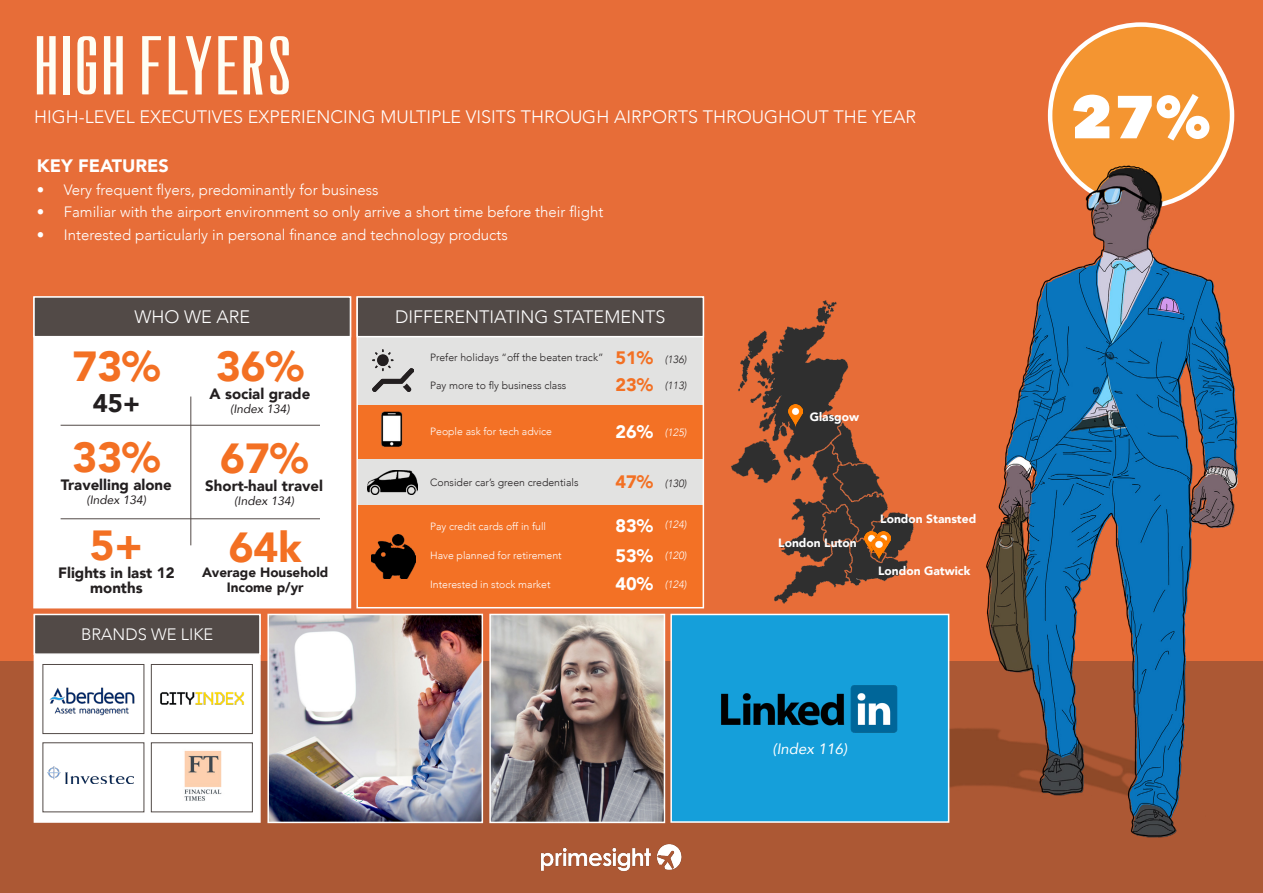
<style>
.page{position:relative;width:1263px;height:893px;background:#e76d38}
.page>*{position:absolute;margin:0;border:0;box-sizing:border-box;transform-origin:0 0}
.t1{font:78px "The Fourth Avenue Sans";color:#fffef4}
.t2{font:800 60px "Avenir Next";color:#fff}
.t3{font:900 42px "Avenir";color:#f37023}
.t4{font:900 25.5px "Avenir";color:#231f20}
.t5{font:300 18px "Avenir";color:#fff}
.t6{font:900 18px "Avenir";color:#fff}
.t7{font:900 18px "Avenir";color:#f37023}
.t8{font:300 16.5px "Avenir";color:#fff}
.t9{font:300 15px "Avenir";color:#fff}
.t10{font:900 15px "Avenir";color:#231f20}
.t11{font:italic 15px "Avenir";color:#fff}
.t12{font:900 13.5px/15px "Avenir";color:#231f20;text-align:center}
.t13{font:900 12px "Avenir";color:#fff}
.t14{font:italic 12px "Avenir";color:#231f20}
.t15{font:300 10.5px "Avenir";color:#fff}
.t16{font:300 10.5px "Avenir";color:#231f20}
.t17{font:italic 300 10.5px "Avenir";color:#fff}
.t18{font:italic 300 10.5px "Avenir";color:#231f20}
</style>
<div class="page">
<div style="left:0;top:662px;width:1263px;height:231px;background:#ac5834"></div>
<img style="left:540px;top:844px;width:142px;height:27px">
<div style="left:1050px;top:25px;width:182px;height:181px;background:#f49531;border-radius:50%"></div>
<div style="left:33px;top:297px;width:318px;height:311px;background:#fff;border:2px solid #fff"></div>
<div style="left:33px;top:296px;width:318px;height:41px;background:#524a47;border:2px solid #fff"></div>
<hr style="left:190px;top:396px;width:1px;height:149px;background:#524a47">
<hr style="left:61px;top:425px;width:259px;height:1px;background:#524a47">
<hr style="left:61px;top:518px;width:259px;height:1px;background:#524a47">
<div style="left:357px;top:337px;width:346px;height:34px;background:#e2e2e1"></div>
<div style="left:357px;top:371px;width:346px;height:34px;background:#e2e2e1"></div>
<div style="left:357px;top:505px;width:346px;height:34px;background:#f37125"></div>
<div style="left:357px;top:539px;width:346px;height:34px;background:#f37125"></div>
<div style="left:357px;top:573px;width:346px;height:34px;background:#f37125"></div>
<div style="left:357px;top:405px;width:346px;height:54px;background:#f37125"></div>
<div style="left:357px;top:459px;width:346px;height:46px;background:#e2e2e1"></div>
<div style="left:356px;top:297px;width:348px;height:311px;border:2px solid #fff"></div>
<div style="left:356px;top:296px;width:348px;height:41px;background:#524a47;border:2px solid #fff"></div>
<img style="left:372px;top:350px;width:42px;height:41px">
<img style="left:381px;top:411px;width:22px;height:36px">
<img style="left:367px;top:471px;width:51px;height:23px">
<img style="left:371px;top:534px;width:44px;height:44px">
<img style="left:803px;top:125px;width:460px;height:713px">
<div style="left:671px;top:615px;width:277px;height:207px;background:#159fda"></div>
<div style="left:34px;top:614px;width:227px;height:209px;background:#fff;border:2px solid #fff"></div>
<div style="left:34px;top:614px;width:227px;height:41px;background:#524a47;border:2px solid #fff"></div>
<img style="left:49px;top:687px;width:86px;height:29px">
<img style="left:160px;top:692px;width:84px;height:13px">
<img style="left:48px;top:766px;width:86px;height:17px">
<img style="left:184px;top:750px;width:38px;height:51px">
<div style="left:43px;top:742px;width:101px;height:70px;border:1px solid #524a47"></div>
<div style="left:151px;top:664px;width:102px;height:70px;border:1px solid #524a47"></div>
<div style="left:151px;top:742px;width:102px;height:70px;border:1px solid #524a47"></div>
<div style="left:43px;top:664px;width:101px;height:70px;border:1px solid #524a47"></div>
<img style="left:270px;top:617px;width:210px;height:203px">
<div style="left:267px;top:614px;width:216px;height:209px;border:2px solid #fff"></div>
<img style="left:492px;top:617px;width:170px;height:203px">
<div style="left:489px;top:614px;width:176px;height:209px;border:2px solid #fff"></div>
<img style="left:721px;top:685px;width:177px;height:47px">
<div style="left:670px;top:614px;width:279px;height:209px;border:2px solid #fff"></div>
<img style="left:731px;top:297px;width:187px;height:312px">
<img style="left:864px;top:531px;width:12px;height:23px">
<img style="left:876px;top:531px;width:14px;height:23px">
<img style="left:872px;top:538px;width:14px;height:23px">
<img style="left:788px;top:404px;width:15px;height:23px">
<p class="t1" style="left:33px;top:22px;width:261px">HIGH FLYERS</p>
<p class="t5" style="left:34px;top:106px;width:884px">HIGH-LEVEL EXECUTIVES EXPERIENCING MULTIPLE VISITS THROUGH AIRPORTS THROUGHOUT THE YEAR</p>
<p class="t6" style="left:37px;top:150px;width:134px">KEY FEATURES</p>
<p class="t9" style="left:37px;top:181px;width:343px">• Very frequent flyers, predominantly for business</p>
<p class="t9" style="left:37px;top:203px;width:568px">• Familiar with the airport environment so only arrive a short time before their flight</p>
<p class="t9" style="left:37px;top:226px;width:473px">• Interested particularly in personal finance and technology products</p>
<p class="t5" style="left:134px;top:306px;width:117px">WHO WE ARE</p>
<p class="t3" style="left:72px;top:331px;width:89px">73%</p>
<p class="t4" style="left:93px;top:381px;width:49px">45+</p>
<p class="t10" style="left:209px;top:381px;width:102px">A social grade</p>
<p class="t3" style="left:216px;top:330px;width:89px">36%</p>
<p class="t14" style="left:230px;top:402px;width:61px">(Index 134)</p>
<p class="t3" style="left:72px;top:421px;width:89px">33%</p>
<p class="t14" style="left:86px;top:493px;width:61px">(Index 134)</p>
<p class="t10" style="left:61px;top:472px;width:112px">Travelling alone</p>
<p class="t3" style="left:90px;top:509px;width:54px">5+</p>
<p class="t10" style="left:58px;top:560px;width:118px">Flights in last 12</p>
<p class="t10" style="left:90px;top:575px;width:54px">months</p>
<p class="t3" style="left:220px;top:422px;width:89px">67%</p>
<p class="t14" style="left:234px;top:494px;width:61px">(Index 134)</p>
<p class="t10" style="left:205px;top:473px;width:119px">Short-haul travel</p>
<p class="t3" style="left:229px;top:511px;width:75px">64k</p>
<p class="t12" style="left:202px;top:564px;width:128px">Average Household<br>Income p/yr</p>
<p class="t8" style="left:81px;top:625px;width:134px">BRANDS WE LIKE</p>
<p class="t5" style="left:395px;top:307px;width:272px">DIFFERENTIATING STATEMENTS</p>
<p class="t16" style="left:430px;top:352px;width:175px">Prefer holidays “off the beaten track”</p>
<p class="t16" style="left:430px;top:379px;width:138px">Pay more to fly business class</p>
<p class="t15" style="left:430px;top:425px;width:123px">People ask for tech advice</p>
<p class="t7" style="left:615px;top:342px;width:39px">51%</p>
<p class="t7" style="left:615px;top:369px;width:39px">23%</p>
<p class="t6" style="left:615px;top:417px;width:39px">26%</p>
<p class="t7" style="left:615px;top:467px;width:39px">47%</p>
<p class="t6" style="left:615px;top:510px;width:39px">83%</p>
<p class="t6" style="left:615px;top:540px;width:39px">53%</p>
<p class="t6" style="left:615px;top:569px;width:39px">40%</p>
<p class="t18" style="left:665px;top:353px;width:23px">(136)</p>
<p class="t18" style="left:665px;top:379px;width:23px">(113)</p>
<p class="t17" style="left:665px;top:426px;width:23px">(125)</p>
<p class="t16" style="left:430px;top:476px;width:150px">Consider car’s green credentials</p>
<p class="t15" style="left:430px;top:521px;width:117px">Pay credit cards off in full</p>
<p class="t15" style="left:430px;top:549px;width:133px">Have planned for retirement</p>
<p class="t15" style="left:430px;top:578px;width:122px">Interested in stock market</p>
<p class="t18" style="left:665px;top:477px;width:23px">(130)</p>
<p class="t17" style="left:665px;top:518px;width:23px">(124)</p>
<p class="t17" style="left:665px;top:549px;width:23px">(120)</p>
<p class="t17" style="left:665px;top:578px;width:23px">(124)</p>
<p class="t13" style="left:810px;top:406px;width:51px">Glasgow</p>
<p class="t13" style="left:778px;top:533px;width:80px">London Luton</p>
<p class="t13" style="left:880px;top:508px;width:97px">London Stansted</p>
<p class="t13" style="left:878px;top:560px;width:94px">London Gatwick</p>
<p class="t11" style="left:772px;top:740px;width:76px">(Index 116)</p>
<p class="t2" style="left:1071px;top:80px;width:142px">27%</p>
</div>
